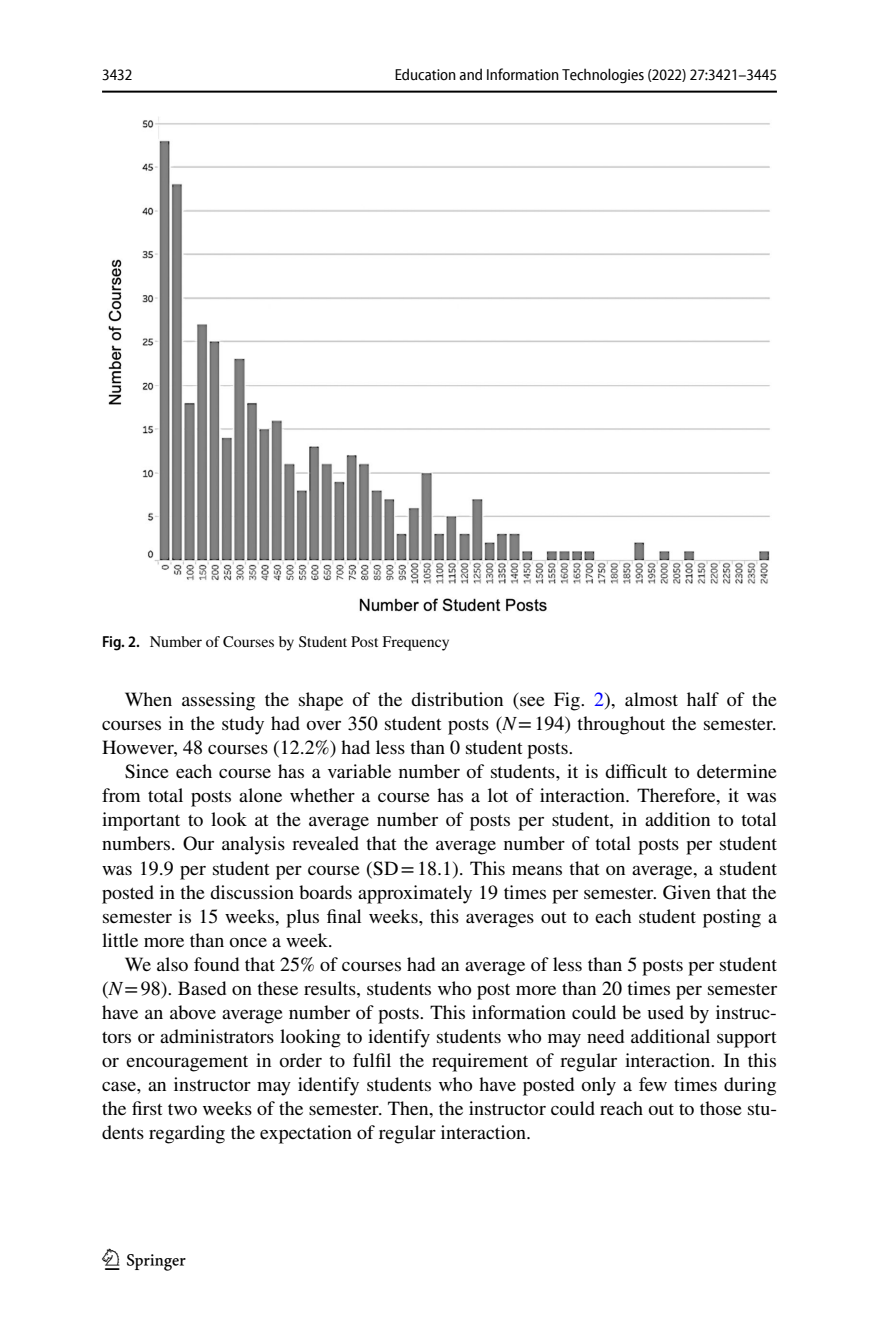
<style>
.page{position:relative;width:879px;height:1333px;background:#fff}
.page>*{position:absolute;margin:0;border:0;box-sizing:border-box;transform-origin:0 0}
.t1{font:30px "Springnew Regular 4";color:#000}
.t2{font:20px/24px "STIX";color:#000;text-align:justify}
.t3{font:16px "Myriad Pro Unic Semi Condensed 2";color:#000}
.t4{font:16px "STIX";color:#000}
.s1{font-family:"Myriad Pro";font-weight:600;font-stretch:semi-condensed}
.s2{color:#00f}
.s3{font-style:italic}
</style>
<div class="page">
<hr style="left:102px;top:91px;width:675px;height:2px;background:#000">
<img style="left:108px;top:117px;width:662px;height:495px">
<p class="t3" style="left:102px;top:69px;width:32px">3432</p>
<p class="t3" style="left:395px;top:69px;width:384px">Education and Information Technologies (2022) 27:3421–3445</p>
<p class="t4" style="left:102px;top:630px;width:349px"><span class="s1">Fig. 2.</span> Number of Courses by Student Post Frequency</p>
<p class="t2" style="left:102px;top:689px;width:676px;text-indent:23px">When assessing the shape of the distribution (see Fig. <span class="s2">2</span>), almost half of the courses in the study had over 350 student posts (<span class="s3">N</span>=194) throughout the semester.<br>However, 48 courses (12.2%) had less than 0 student posts.</p>
<p class="t2" style="left:102px;top:761px;width:676px;text-indent:23px">Since each course has a variable number of students, it is difficult to determine from total posts alone whether a course has a lot of interaction. Therefore, it was important to look at the average number of posts per student, in addition to total numbers. Our analysis revealed that the average number of total posts per student was 19.9 per student per course (SD=18.1). This means that on average, a student posted in the discussion boards approximately 19 times per semester. Given that the semester is 15 weeks, plus final weeks, this averages out to each student posting a little more than once a week.</p>
<p class="t2" style="left:102px;top:953px;width:676px;text-indent:23px">We also found that 25% of courses had an average of less than 5 posts per student (<span class="s3">N</span>=98). Based on these results, students who post more than 20 times per semester have an above average number of posts. This information could be used by instruc&shy;tors or administrators looking to identify students who may need additional support or encouragement in order to fulfil the requirement of regular interaction. In this case, an instructor may identify students who have posted only a few times during the first two weeks of the semester. Then, the instructor could reach out to those stu&shy;dents regarding the expectation of regular interaction.</p>
<h1 class="t1" style="left:105px;top:1248px;width:83px">1 3</h1>
</div>
